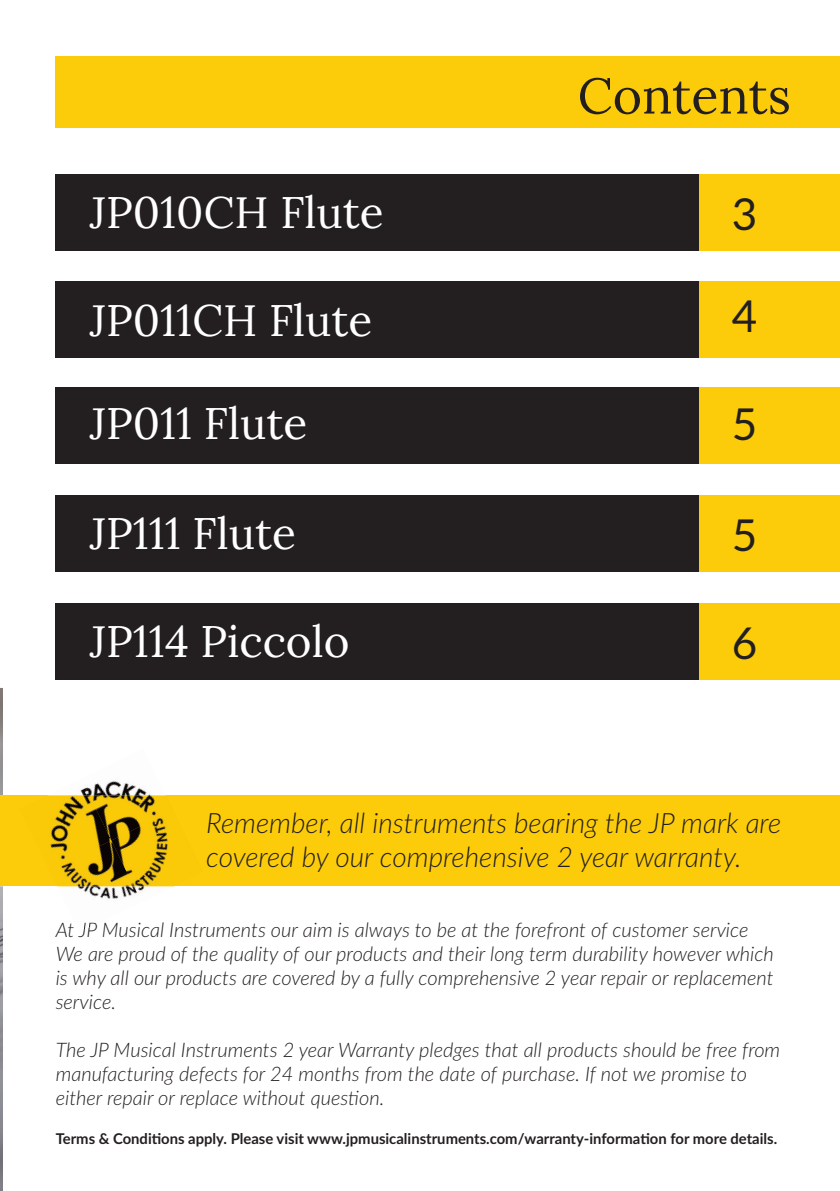
<style>
.page{position:relative;width:840px;height:1191px;background:#fff}
.page>*{position:absolute;margin:0;border:0;box-sizing:border-box;transform-origin:0 0}
.t1{font:50px "Lora";color:#231f20}
.t2{font:44px "Lora";color:#fff}
.t3{font:44px "Lato";color:#231f20}
.t4{font:italic 300 28px/33.6px "Lato";color:#231f20}
.t5{font:italic 300 20px/24px "Lato";color:#231f20}
.t6{font:700 14.8px "Lato";color:#231f20}
</style>
<div class="page">
<img style="left:0;top:688px;width:3px;height:503px">
<div style="left:56px;top:56px;width:783px;height:71px;background:#fccc0a"></div>
<div style="left:56px;top:496px;width:783px;height:76px;background:#231f20"></div>
<div style="left:56px;top:388px;width:783px;height:76px;background:#231f20"></div>
<div style="left:56px;top:281px;width:783px;height:76px;background:#231f20"></div>
<div style="left:56px;top:174px;width:783px;height:77px;background:#231f20"></div>
<div style="left:699px;top:174px;width:140px;height:77px;background:#fccc0a"></div>
<div style="left:699px;top:281px;width:140px;height:76px;background:#fccc0a"></div>
<div style="left:699px;top:388px;width:140px;height:76px;background:#fccc0a"></div>
<div style="left:699px;top:496px;width:140px;height:76px;background:#fccc0a"></div>
<div style="left:56px;top:603px;width:783px;height:77px;background:#231f20"></div>
<div style="left:699px;top:603px;width:140px;height:77px;background:#fccc0a"></div>
<div style="left:0;top:795px;width:839px;height:91px;background:#fccc0a"></div>
<img style="left:81px;top:781px;width:70px;height:14px">
<img style="left:57px;top:886px;width:76px;height:13px">
<img style="left:133px;top:886px;width:40px;height:8px">
<img style="left:83px;top:922px;width:14px;height:9px">
<img style="left:47px;top:795px;width:42px;height:45px">
<img style="left:89px;top:795px;width:77px;height:45px">
<img style="left:50px;top:840px;width:61px;height:46px">
<img style="left:111px;top:810px;width:57px;height:76px">
<h1 class="t1" style="left:577px;top:58px;width:214px">Contents</h1>
<h2 class="t2" style="left:90px;top:179px;width:295px">JP010CH Flute</h2>
<h2 class="t3" style="left:731px;top:182px;width:27px">3</h2>
<h2 class="t2" style="left:90px;top:287px;width:284px">JP011CH Flute</h2>
<h2 class="t3" style="left:731px;top:285px;width:27px">4</h2>
<h2 class="t2" style="left:90px;top:390px;width:219px">JP011 Flute</h2>
<h2 class="t3" style="left:731px;top:393px;width:27px">5</h2>
<h2 class="t2" style="left:90px;top:500px;width:207px">JP111 Flute</h2>
<h2 class="t3" style="left:731px;top:503px;width:27px">5</h2>
<h2 class="t2" style="left:90px;top:608px;width:261px">JP114 Piccolo</h2>
<h2 class="t3" style="left:731px;top:611px;width:27px">6</h2>
<h3 class="t4" style="left:206px;top:805px;width:576px">Remember, all instruments bearing the JP mark are covered by our comprehensive 2 year warranty.</h3>
<p class="t5" style="left:56px;top:917px;width:719px">At JP Musical Instruments our aim is always to be at the forefront of customer service We are proud of the quality of our products and their long term durability however which is why all our products are covered by a fully comprehensive 2 year repair or replacement service.</p>
<p class="t5" style="left:56px;top:1037px;width:725px">The JP Musical Instruments 2 year Warranty pledges that all products should be free from manufacturing defects for 24 months from the date of purchase. If not we promise to either repair or replace without question.</p>
<p class="t6" style="left:56px;top:1127px;width:722px">Terms &amp; Conditions apply. Please visit www.jpmusicalinstruments.com/warranty-information for more details.</p>
</div>
